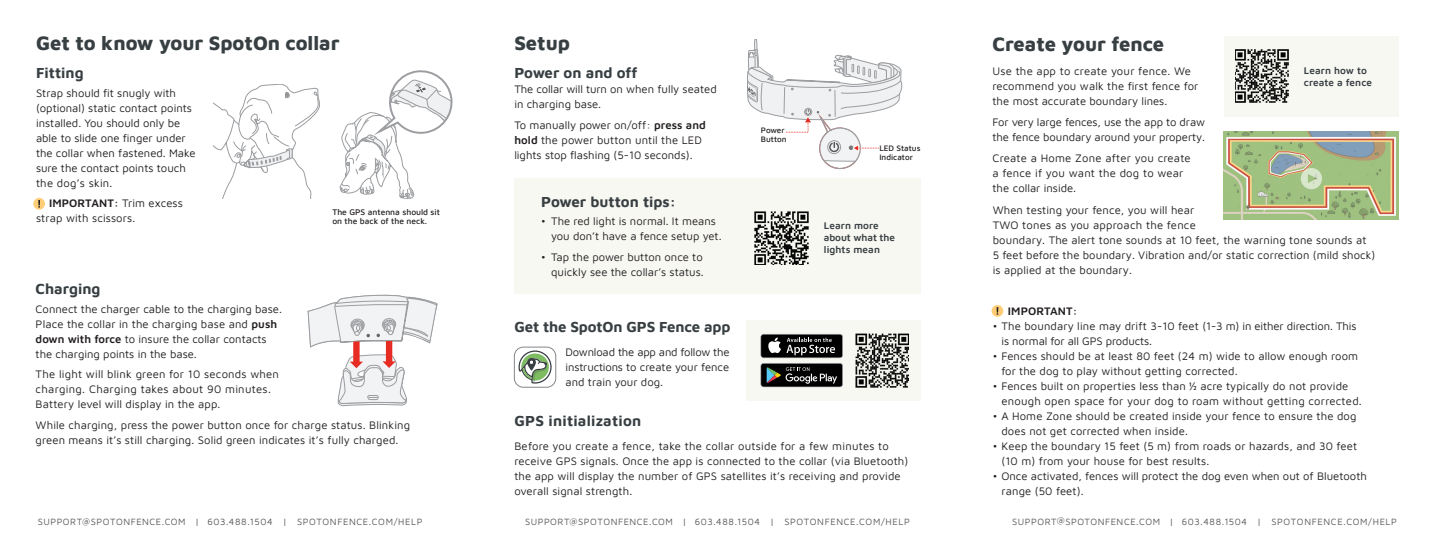
<style>
.page{position:relative;width:1435px;height:552px;background:#fff}
.page>*{position:absolute;margin:0;border:0;box-sizing:border-box;transform-origin:0 0}
.t1{font:800 20px "Maven Pro";color:#383f42}
.t2{font:700 15px "Maven Pro";color:#383f42}
.t3{font:11.25px/15px "Maven Pro";letter-spacing:.01em;color:#231f20}
.t4{font:11.25px/15px "Maven Pro";letter-spacing:-.01em;color:#231f20}
.t5{font:600 11.25px "Maven Pro";letter-spacing:.01em;color:#231f20}
.t6{font:600 10px/11.9px "Maven Pro";letter-spacing:.01em;color:#394043}
.t7{font:9.38px "Maven Pro";letter-spacing:.06em;color:#55585a}
.t8{font:500 8.5px/8.8px "Maven Pro";color:#231f20}
.t9{font:500 8.12px/9px "Maven Pro";color:#231f20}
.s1{font-weight:600}
</style>
<div class="page">
<img style="left:1223px;top:131px;width:175px;height:88px">
<svg style="left:1300px;top:168px;width:21px;height:21px"></svg>
<div style="left:514px;top:178px;width:407px;height:116px;background:#f8f8f3"></div>
<div style="left:746px;top:320px;width:175px;height:80px;background:#f8f8f3"></div>
<img style="left:754px;top:211px;width:54px;height:54px">
<svg style="left:213px;top:84px;width:107px;height:114px"></svg>
<svg style="left:747px;top:39px;width:155px;height:130px"></svg>
<svg style="left:340px;top:70px;width:113px;height:128px"></svg>
<svg style="left:308px;top:294px;width:129px;height:112px"></svg>
<div style="left:1223px;top:36px;width:175px;height:80px;background:#f8f8f3"></div>
<img style="left:1235px;top:49px;width:53px;height:54px">
<svg style="left:760px;top:334px;width:82px;height:53px;background:#434444"></svg>
<img style="left:855px;top:333px;width:53px;height:54px">
<div style="left:33px;top:198px;width:12px;height:11px;background:#fecd75;border-radius:50%"></div>
<svg style="left:38px;top:200px;width:2px;height:7px"></svg>
<svg style="left:991px;top:305px;width:12px;height:11px"></svg>
<svg style="left:996px;top:307px;width:2px;height:7px"></svg>
<svg style="left:517px;top:349px;width:36px;height:35px"></svg>
<svg style="left:518px;top:350px;width:33px;height:33px"></svg>
<div style="left:514px;top:346px;width:42px;height:41px;border:1px solid #878689;border-radius:9px"></div>
<h1 class="t1" style="left:36px;top:30px;width:305px">Get to know your SpotOn collar</h1>
<h2 class="t2" style="left:36px;top:62px;width:49px">Fitting</h2>
<p class="t3" style="left:36px;top:84px;width:161px">Strap should fit snugly with (optional) static contact points installed. You should only be able to slide one finger under the collar when fastened. Make sure the contact points touch the dog’s skin.</p>
<p class="t3" style="left:36px;top:195px;width:148px;text-indent:13px"><span class="s1">IMPORTANT:</span> Trim excess strap with scissors.</p>
<p class="t8" style="left:332px;top:207px;width:109px">The GPS antenna should sit on the back of the neck.</p>
<h2 class="t2" style="left:36px;top:278px;width:66px">Charging</h2>
<p class="t3" style="left:36px;top:300px;width:248px">Connect the charger cable to the charging base.<br>Place the collar in the charging base and <span class="s1">push down with force</span> to insure the collar contacts the charging points in the base.</p>
<p class="t3" style="left:36px;top:366px;width:244px">The light will blink green for 10 seconds when charging. Charging takes about 90 minutes.<br>Battery level will display in the app.</p>
<p class="t3" style="left:36px;top:416px;width:376px">While charging, press the power button once for charge status. Blinking green means it’s still charging. Solid green indicates it’s fully charged.</p>
<h1 class="t1" style="left:514px;top:30px;width:57px">Setup</h1>
<h2 class="t2" style="left:514px;top:62px;width:125px">Power on and off</h2>
<p class="t3" style="left:514px;top:81px;width:204px">The collar will turn on when fully seated in charging base.</p>
<p class="t3" style="left:514px;top:116px;width:193px">To manually power on/off: <span class="s1">press and hold</span> the power button until the LED lights stop flashing (5-10 seconds).</p>
<h2 class="t2" style="left:541px;top:191px;width:136px">Power button tips:</h2>
<p class="t3" style="left:551px;top:213px;width:172px;text-indent:-10px">• The red light is normal. It means you don’t have a fence setup yet.</p>
<p class="t3" style="left:541px;top:249px;width:164px;text-align:right">• Tap the power button once to quickly see the collar’s status.</p>
<p class="t9" style="left:760px;top:125px;width:27px">Power<br>Button</p>
<p class="t9" style="left:879px;top:143px;width:42px">LED Status<br>Indicator</p>
<p class="t6" style="left:823px;top:219px;width:73px">Learn more about what the lights mean</p>
<h2 class="t2" style="left:514px;top:316px;width:218px">Get the SpotOn GPS Fence app</h2>
<p class="t3" style="left:565px;top:343px;width:165px;text-align:justify">Download the app and follow the instructions to create your fence and train your dog.</p>
<h2 class="t2" style="left:514px;top:410px;width:128px">GPS initialization</h2>
<p class="t3" style="left:514px;top:437px;width:395px">Before you create a fence, take the collar outside for a few minutes to receive GPS signals. Once the app is connected to the collar (via Bluetooth) the app will display the number of GPS satellites it’s receiving and provide overall signal strength.</p>
<p class="t7" style="left:38px;top:515px;width:386px">SUPPORT@SPOTONFENCE.COM | 603.488.1504 | SPOTONFENCE.COM/HELP</p>
<p class="t7" style="left:525px;top:515px;width:386px">SUPPORT@SPOTONFENCE.COM | 603.488.1504 | SPOTONFENCE.COM/HELP</p>
<h1 class="t1" style="left:992px;top:30px;width:173px">Create your fence</h1>
<p class="t3" style="left:992px;top:62px;width:207px">Use the app to create your fence. We recommend you walk the first fence for the most accurate boundary lines.</p>
<p class="t4" style="left:992px;top:114px;width:214px">For very large fences, use the app to draw the fence boundary around your property.</p>
<p class="t3" style="left:992px;top:150px;width:200px">Create a Home Zone after you create a fence if you want the dog to wear the collar inside.</p>
<p class="t6" style="left:1303px;top:64px;width:70px">Learn how to create a fence</p>
<p class="t3" style="left:992px;top:202px;width:384px">When testing your fence, you will hear<br>TWO tones as you approach the fence<br>boundary. The alert tone sounds at 10 feet, the warning tone sounds at 5 feet before the boundary. Vibration and/or static correction (mild shock) is applied at the boundary.</p>
<p class="t5" style="left:1007px;top:303px;width:71px">IMPORTANT:</p>
<p class="t4" style="left:1001px;top:317px;width:356px;text-indent:-9px">• The boundary line may drift 3-10 feet (1-3 m) in either direction. This is normal for all GPS products.</p>
<p class="t3" style="left:1001px;top:347px;width:358px;text-indent:-9px">• Fences should be at least 80 feet (24 m) wide to allow enough room for the dog to play without getting corrected.</p>
<p class="t3" style="left:1001px;top:377px;width:362px;text-indent:-9px">• Fences built on properties less than ½ acre typically do not provide enough open space for your dog to roam without getting corrected.</p>
<p class="t3" style="left:1001px;top:407px;width:356px;text-indent:-9px">• A Home Zone should be created inside your fence to ensure the dog does not get corrected when inside.</p>
<p class="t3" style="left:1001px;top:437px;width:357px;text-indent:-9px">• Keep the boundary 15 feet (5 m) from roads or hazards, and 30 feet (10 m) from your house for best results.</p>
<p class="t3" style="left:1001px;top:467px;width:367px;text-indent:-9px">• Once activated, fences will protect the dog even when out of Bluetooth range (50 feet).</p>
<p class="t7" style="left:1012px;top:514px;width:386px">SUPPORT@SPOTONFENCE.COM | 603.488.1504 | SPOTONFENCE.COM/HELP</p>
</div>
